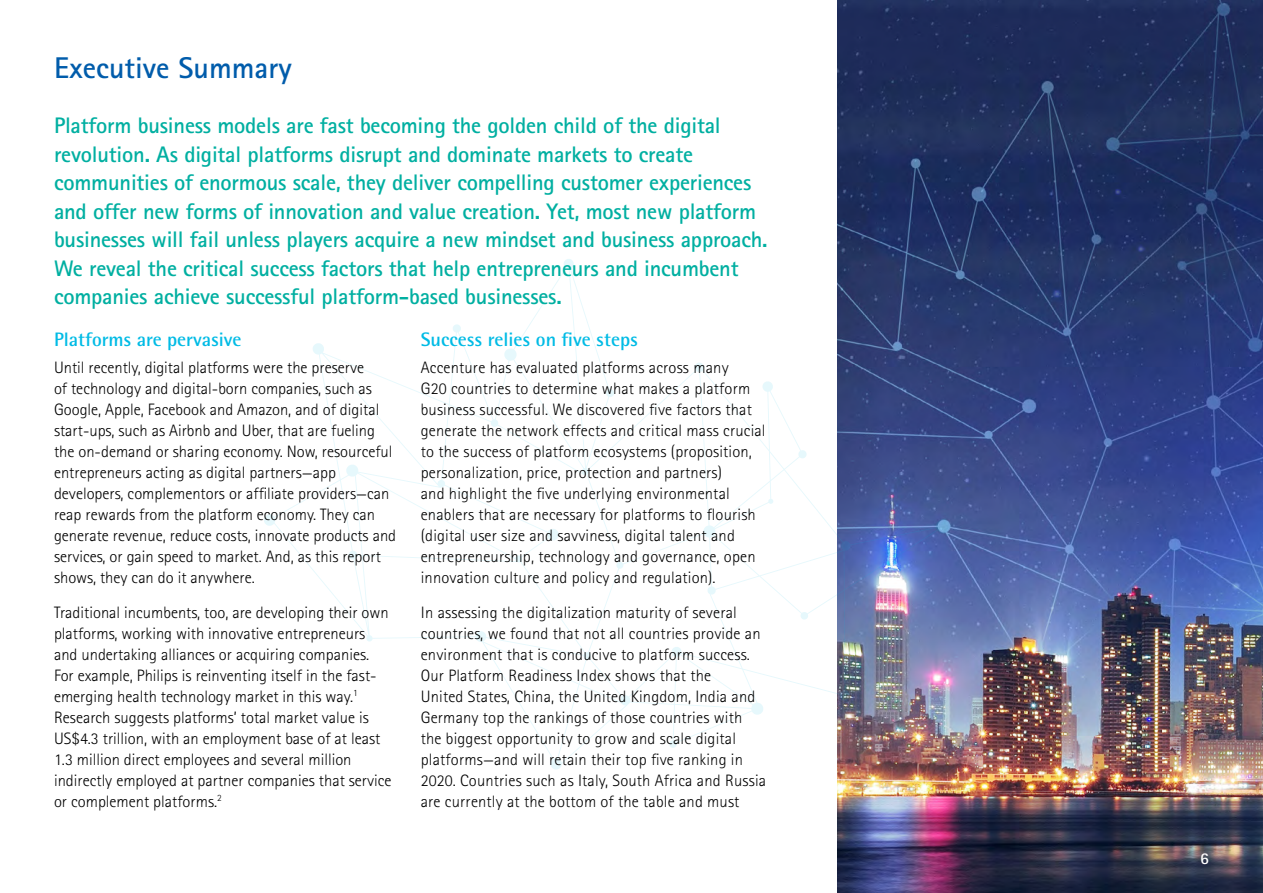
<style>
.page{position:relative;width:1263px;height:893px;background:#fff}
.page>*{position:absolute;margin:0;border:0;box-sizing:border-box;transform-origin:0 0}
.t1{font:700 30px "Rotis Sans Serif";color:#005cab}
.t2{font:700 22.5px/28.5px "Rotis Sans Serif";letter-spacing:-.01em;color:#00afa1}
.t3{font:700 19.5px "Rotis Semi Sans";color:#00bbe5}
.t4{font:300 16.5px/21px "Rotis Sans Serif";letter-spacing:.01em;color:#000}
.t5{font:700 16.5px "Rotis Sans Serif";color:#fff}
</style>
<div class="page">
<img style="left:837px;top:0;width:426px;height:893px">
<svg style="left:264px;top:258px;width:687px;height:512px"></svg>
<h1 class="t1" style="left:54px;top:49px;width:239px">Executive Summary</h1>
<p class="t2" style="left:54px;top:111px;width:715px">Platform business models are fast becoming the golden child of the digital revolution. As digital platforms disrupt and dominate markets to create communities of enormous scale, they deliver compelling customer experiences and offer new forms of innovation and value creation. Yet, most new platform businesses will fail unless players acquire a new mindset and business approach.<br>We reveal the critical success factors that help entrepreneurs and incumbent companies achieve successful platform-based businesses.</p>
<p class="t3" style="left:54px;top:327px;width:189px">Platforms are pervasive</p>
<p class="t4" style="left:54px;top:357px;width:344px">Until recently, digital platforms were the preserve<br>of technology and digital-born companies, such as Google, Apple, Facebook and Amazon, and of digital start-ups, such as Airbnb and Uber, that are fueling the on-demand or sharing economy. Now, resourceful entrepreneurs acting as digital partners—app developers, complementors or affiliate providers—can reap rewards from the platform economy. They can generate revenue, reduce costs, innovate products and services, or gain speed to market. And, as this report shows, they can do it anywhere.</p>
<p class="t4" style="left:54px;top:602px;width:339px">Traditional incumbents, too, are developing their own platforms, working with innovative entrepreneurs and undertaking alliances or acquiring companies.<br>For example, Philips is reinventing itself in the fast&shy;emerging health technology market in this way.<sup>1<br></sup>Research suggests platforms’ total market value is US$4.3 trillion, with an employment base of at least 1.3 million direct employees and several million indirectly employed at partner companies that service or complement platforms.<sup>2</sup></p>
<p class="t3" style="left:421px;top:327px;width:219px">Success relies on five steps</p>
<p class="t4" style="left:421px;top:357px;width:346px">Accenture has evaluated platforms across many<br>G20 countries to determine what makes a platform business successful. We discovered five factors that generate the network effects and critical mass crucial to the success of platform ecosystems (proposition, personalization, price, protection and partners)<br>and highlight the five underlying environmental enablers that are necessary for platforms to flourish (digital user size and savviness, digital talent and entrepreneurship, technology and governance, open innovation culture and policy and regulation).</p>
<p class="t4" style="left:421px;top:602px;width:347px">In assessing the digitalization maturity of several countries, we found that not all countries provide an environment that is conducive to platform success.<br>Our Platform Readiness Index shows that the<br>United States, China, the United Kingdom, India and Germany top the rankings of those countries with the biggest opportunity to grow and scale digital platforms—and will retain their top five ranking in 2020. Countries such as Italy, South Africa and Russia are currently at the bottom of the table and must</p>
<p class="t5" style="left:1200px;top:848px;width:10px">6</p>
</div>
